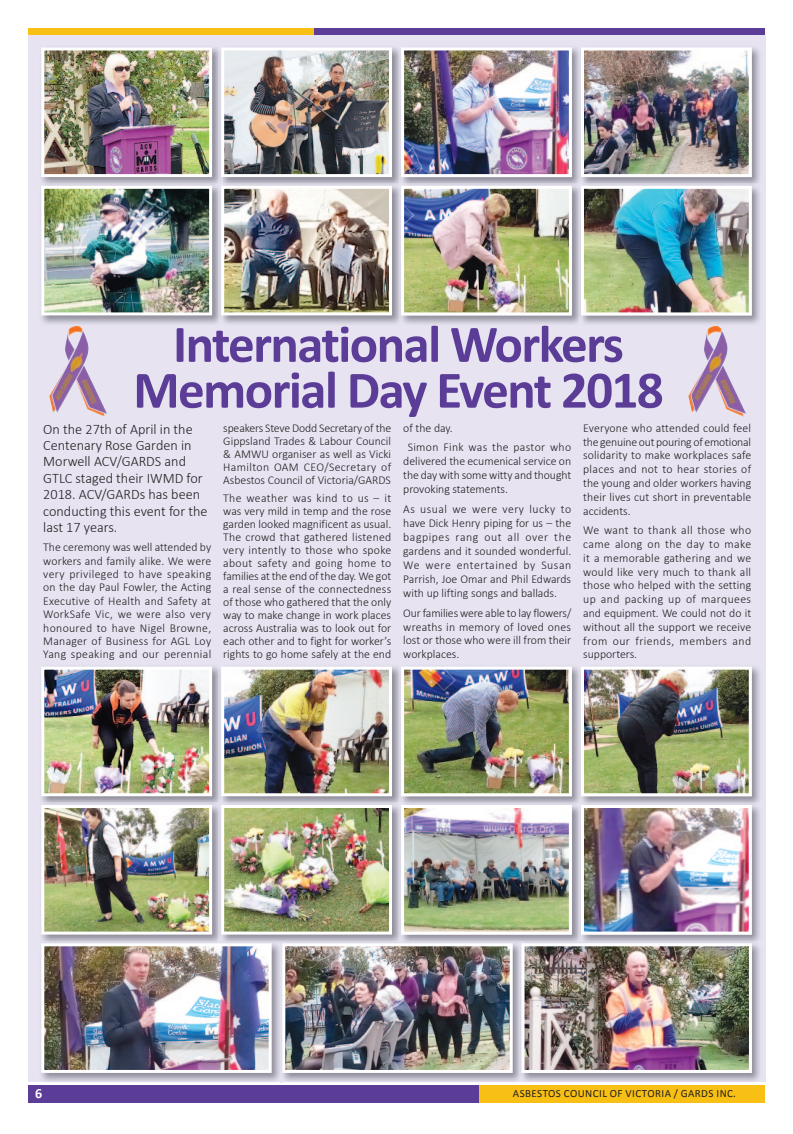
<style>
.page{position:relative;width:793px;height:1134px;background:#fff}
.page>*{position:absolute;margin:0;border:0;box-sizing:border-box;transform-origin:0 0}
.t1{font:700 53px/45.8px "Calibri";letter-spacing:-.03em;color:#5b3d98;text-align:center}
.t2{font:300 14.5px/16.4px "Calibri";color:#231f20}
.t3{font:700 14px "Calibri";color:#fff}
.t4{font:300 12px/13px "Calibri";color:#231f20;text-align:justify}
.t5{font:300 12px/19.7px "Calibri";letter-spacing:.03em;color:#231f20}
.t6{font:11px "Calibri";letter-spacing:.04em;color:#231f20}
</style>
<div class="page">
<div style="left:313px;top:28px;width:452px;height:8px;background:#5b3d98"></div>
<div style="left:28px;top:28px;width:285px;height:8px;background:#f8bf14"></div>
<div style="left:28px;top:1086px;width:451px;height:17px;background:#5b3d98"></div>
<div style="left:479px;top:1086px;width:286px;height:17px;background:#f8bf14"></div>
<div style="left:28px;top:35px;width:737px;height:1047px;background:#e7e3f1"></div>
<img style="left:42px;top:48px;width:177px;height:136px">
<img style="left:41px;top:47px;width:171px;height:130px">
<img style="left:222px;top:47px;width:538px;height:137px">
<img style="left:582px;top:47px;width:169px;height:130px">
<img style="left:578px;top:47px;width:4px;height:137px">
<img style="left:580px;top:47px;width:2px;height:130px">
<img style="left:402px;top:47px;width:169px;height:130px">
<img style="left:219px;top:52px;width:1px;height:128px">
<img style="left:398px;top:47px;width:4px;height:137px">
<img style="left:401px;top:47px;width:1px;height:130px">
<img style="left:221px;top:47px;width:171px;height:130px">
<img style="left:41px;top:187px;width:178px;height:137px">
<img style="left:41px;top:186px;width:171px;height:129px">
<img style="left:582px;top:187px;width:178px;height:137px">
<img style="left:219px;top:187px;width:363px;height:137px">
<img style="left:578px;top:184px;width:173px;height:131px">
<img style="left:580px;top:186px;width:2px;height:129px">
<img style="left:398px;top:315px;width:4px;height:9px">
<img style="left:398px;top:184px;width:173px;height:131px">
<img style="left:401px;top:186px;width:1px;height:129px">
<img style="left:219px;top:184px;width:173px;height:131px">
<img style="left:42px;top:667px;width:177px;height:274px">
<img style="left:41px;top:667px;width:171px;height:129px">
<img style="left:222px;top:666px;width:538px;height:137px">
<img style="left:582px;top:667px;width:169px;height:129px">
<img style="left:578px;top:666px;width:4px;height:137px">
<img style="left:580px;top:667px;width:2px;height:129px">
<img style="left:402px;top:667px;width:169px;height:129px">
<img style="left:219px;top:672px;width:1px;height:127px">
<img style="left:398px;top:666px;width:4px;height:137px">
<img style="left:401px;top:667px;width:1px;height:129px">
<img style="left:221px;top:667px;width:171px;height:129px">
<img style="left:42px;top:803px;width:177px;height:3px">
<img style="left:41px;top:805px;width:171px;height:129px">
<img style="left:582px;top:806px;width:178px;height:135px">
<img style="left:402px;top:803px;width:176px;height:138px">
<img style="left:578px;top:803px;width:173px;height:131px">
<img style="left:580px;top:805px;width:2px;height:129px">
<img style="left:222px;top:803px;width:176px;height:138px">
<img style="left:398px;top:803px;width:173px;height:131px">
<img style="left:401px;top:805px;width:1px;height:129px">
<img style="left:219px;top:803px;width:173px;height:131px">
<img style="left:41px;top:941px;width:719px;height:142px">
<img style="left:41px;top:941px;width:230px;height:132px">
<img style="left:519px;top:941px;width:232px;height:132px">
<img style="left:521px;top:943px;width:2px;height:130px">
<img style="left:280px;top:941px;width:232px;height:132px">
<img style="left:68px;top:326px;width:14px;height:10px">
<svg style="left:707px;top:326px;width:13px;height:10px"></svg>
<h1 class="t1" style="left:133px;top:321px;width:531px">International Workers<br>Memorial Day Event 2018</h1>
<p class="t2" style="left:43px;top:420px;width:166px">On the 27th of April in the<br>Centenary Rose Garden in<br>Morwell ACV/GARDS and<br>GTLC staged their IWMD for<br>2018. ACV/GARDs has been conducting this event for the last 17 years.</p>
<p class="t4" style="left:43px;top:540px;width:169px;line-height:13.4px">The ceremony was well attended by workers and family alike. We were very privileged to have speaking on the day Paul Fowler, the Acting Executive of Health and Safety at WorkSafe Vic, we were also very honoured to have Nigel Browne, Manager of Business for AGL Loy Yang speaking and our perennial</p>
<p class="t4" style="left:223px;top:421px;width:169px">speakers Steve Dodd Secretary of the Gippsland Trades &amp; Labour Council &amp; AMWU organiser as well as Vicki Hamilton OAM CEO/Secretary of Asbestos Council of Victoria/GARDS</p>
<p class="t4" style="left:223px;top:492px;width:169px">The weather was kind to us – it was very mild in temp and the rose garden looked magnificent as usual.<br>The crowd that gathered listened very intently to those who spoke about safety and going home to families at the end of the day. We got a real sense of the connectedness of those who gathered that the only way to make change in work places across Australia was to look out for each other and to fight for worker’s rights to go home safely at the end</p>
<p class="t4" style="left:583px;top:421px;width:169px;line-height:13.8px">Everyone who attended could feel the genuine out pouring of emotional solidarity to make workplaces safe places and not to hear stories of the young and older workers having their lives cut short in preventable accidents.</p>
<p class="t4" style="left:583px;top:523px;width:169px;line-height:13.8px">We want to thank all those who came along on the day to make it a memorable gathering and we would like very much to thank all those who helped with the setting up and packing up of marquees and equipment. We could not do it without all the support we receive from our friends, members and supporters.</p>
<p class="t5" style="left:407px;top:418px;width:165px;text-indent:-4px">of the day.<br>Simon Fink was the pastor who</p>
<p class="t4" style="left:403px;top:454px;width:169px;line-height:14px">delivered the ecumenical service on the day with some witty and thought provoking statements.</p>
<p class="t4" style="left:403px;top:502px;width:169px;line-height:14px">As usual we were very lucky to have Dick Henry piping for us – the bagpipes rang out all over the gardens and it sounded wonderful.<br>We were entertained by Susan Parrish, Joe Omar and Phil Edwards with up lifting songs and ballads.</p>
<p class="t4" style="left:403px;top:605px;width:169px;line-height:14px">Our families were able to lay flowers/ wreaths in memory of loved ones lost or those who were ill from their workplaces.</p>
<p class="t3" style="left:35px;top:1085px;width:9px">6</p>
<p class="t6" style="left:512px;top:1087px;width:224px">ASBESTOS COUNCIL OF VICTORIA / GARDS INC.</p>
</div>
